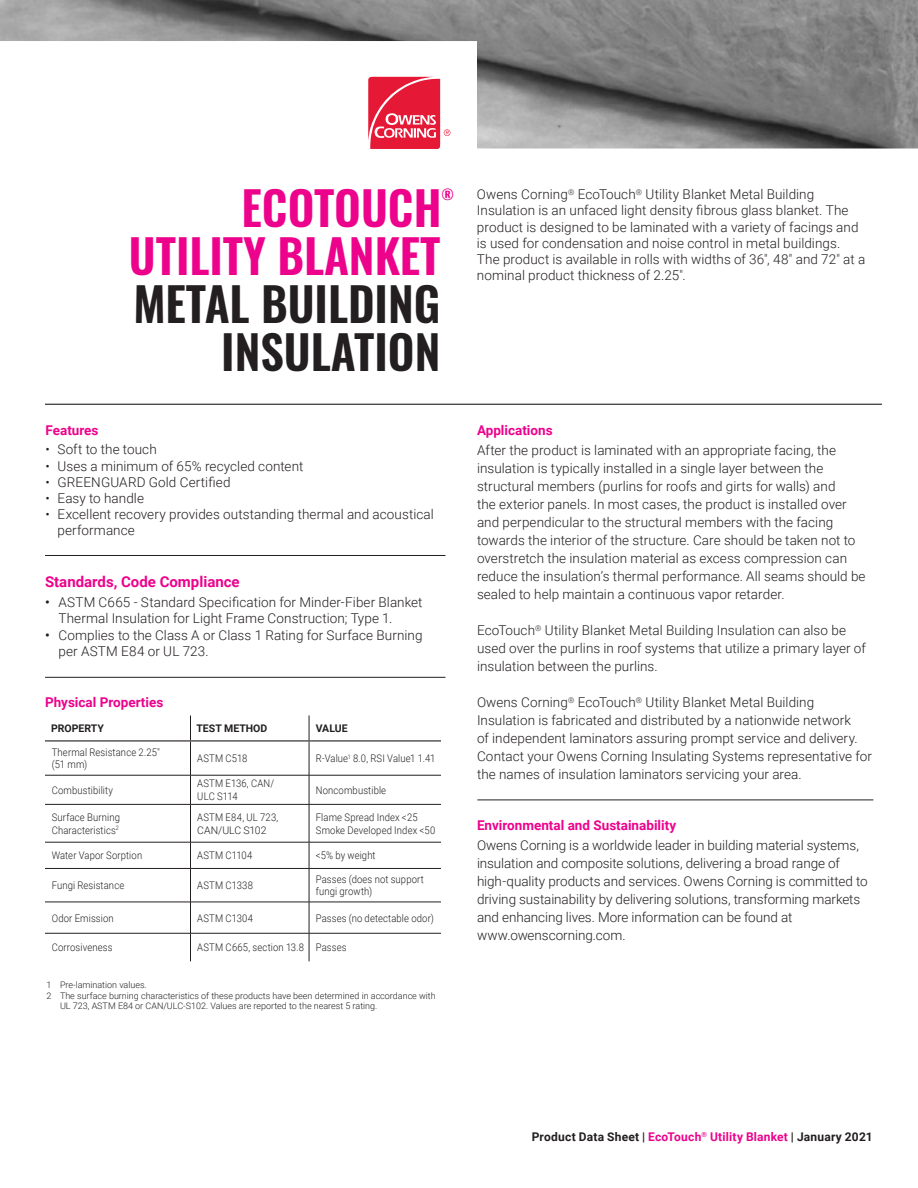
<style>
.page{position:relative;width:918px;height:1188px;background:#fff}
.page>*{position:absolute;margin:0;border:0;box-sizing:border-box;transform-origin:0 0}
.t1{font:46.5px/48px "Oswald";color:#231f20;text-align:right}
.t2{font:46.5px "Oswald";color:#ed028c}
.t3{font:700 15px "Roboto";color:#ed028c}
.t4{font:13.95px "Oswald";color:#ed028c}
.Bullets__small{font:300 13.5px/18px "Roboto";letter-spacing:.005em;color:#231f20}
.Product__body_bullet{font:300 13.5px/18px "Roboto";letter-spacing:-.005em;color:#231f20}
.Product__titles{font:700 13.5px "Roboto";color:#ed028c}
.Bullets__small-2{font:700 12px "Roboto";letter-spacing:.02em;color:#231f20}
.Table_Body{font:300 10.5px/12.6px "Roboto";letter-spacing:.015em;color:#231f20;scale:.9 1}
.t5{font:700 10.5px "Roboto";color:#231f20}
.t6{font:300 9px/10.8px "Roboto";color:#231f20}
.s1{font-weight:500}
.s2{color:#ed028c}
</style>
<div class="page">
<hr style="left:477px;top:800px;width:396px;height:1px;background:#231f20">
<img style="left:0;top:0;width:918px;height:149px">
<hr style="left:45px;top:404px;width:837px;height:1px;background:#231f20">
<hr style="left:45px;top:555px;width:401px;height:1px;background:#231f20">
<hr style="left:45px;top:677px;width:401px;height:1px;background:#231f20">
<svg style="left:190px;top:715px;width:1px;height:25px"></svg>
<svg style="left:309px;top:715px;width:1px;height:25px"></svg>
<hr style="left:45px;top:740px;width:145px;height:1px;background:#231f20">
<hr style="left:190px;top:740px;width:119px;height:1px;background:#231f20">
<hr style="left:309px;top:740px;width:132px;height:1px;background:#231f20">
<hr style="left:190px;top:741px;width:1px;height:34px;background:#231f20">
<hr style="left:309px;top:741px;width:1px;height:34px;background:#231f20">
<hr style="left:45px;top:775px;width:145px;height:1px;background:#231f20">
<hr style="left:190px;top:775px;width:119px;height:1px;background:#231f20">
<svg style="left:190px;top:775px;width:1px;height:29px"></svg>
<hr style="left:309px;top:775px;width:132px;height:1px;background:#231f20">
<svg style="left:309px;top:775px;width:1px;height:29px"></svg>
<hr style="left:45px;top:804px;width:145px;height:1px;background:#231f20">
<hr style="left:190px;top:804px;width:119px;height:1px;background:#231f20">
<hr style="left:190px;top:805px;width:1px;height:37px;background:#231f20">
<hr style="left:309px;top:804px;width:132px;height:1px;background:#231f20">
<hr style="left:309px;top:805px;width:1px;height:37px;background:#231f20">
<hr style="left:45px;top:842px;width:145px;height:1px;background:#231f20">
<hr style="left:190px;top:842px;width:119px;height:1px;background:#231f20">
<svg style="left:190px;top:842px;width:1px;height:26px"></svg>
<hr style="left:309px;top:842px;width:132px;height:1px;background:#231f20">
<svg style="left:309px;top:842px;width:1px;height:26px"></svg>
<hr style="left:45px;top:868px;width:145px;height:1px;background:#231f20">
<hr style="left:190px;top:868px;width:119px;height:1px;background:#231f20">
<hr style="left:190px;top:869px;width:1px;height:33px;background:#231f20">
<hr style="left:309px;top:868px;width:132px;height:1px;background:#231f20">
<hr style="left:309px;top:869px;width:1px;height:33px;background:#231f20">
<hr style="left:45px;top:902px;width:145px;height:1px;background:#231f20">
<hr style="left:190px;top:902px;width:119px;height:1px;background:#231f20">
<hr style="left:190px;top:902px;width:1px;height:31px;background:#231f20">
<hr style="left:309px;top:902px;width:132px;height:1px;background:#231f20">
<hr style="left:309px;top:902px;width:1px;height:31px;background:#231f20">
<hr style="left:45px;top:933px;width:145px;height:1px;background:#231f20">
<hr style="left:190px;top:933px;width:119px;height:1px;background:#231f20">
<svg style="left:190px;top:933px;width:1px;height:28px"></svg>
<hr style="left:309px;top:933px;width:132px;height:1px;background:#231f20">
<svg style="left:309px;top:933px;width:1px;height:28px"></svg>
<h1 class="t2" style="left:242px;top:167px;width:201px">ECOTOUCH</h1>
<h1 class="t4" style="left:442px;top:182px;width:14px">®</h1>
<h1 class="t2" style="left:129px;top:215px;width:313px">UTILITY BLANKET</h1>
<h1 class="t1" style="left:134px;top:276px;width:308px">METAL BUILDING<br>INSULATION</h1>
<p class="Product__titles" style="left:46px;top:420px;width:54px">Features</p>
<p class="Bullets__small" style="left:46px;top:440px;width:113px">• Soft to the touch</p>
<p class="Bullets__small" style="left:46px;top:456px;width:259px">• Uses a minimum of 65% recycled content</p>
<p class="Bullets__small" style="left:46px;top:472px;width:187px">• GREENGUARD Gold Certified</p>
<p class="Bullets__small" style="left:46px;top:489px;width:100px">• Easy to handle</p>
<p class="Bullets__small" style="left:58px;top:506px;width:378px;line-height:16.2px;text-indent:-12px">• Excellent recovery provides outstanding thermal and acoustical performance</p>
<p class="t3" style="left:45px;top:571px;width:196px">Standards, Code Compliance</p>
<p class="Bullets__small" style="left:58px;top:593px;width:366px;line-height:16.2px;text-indent:-14px"><span class="s1">•</span> ASTM C665 - Standard Specification for Minder-Fiber Blanket<br>Thermal Insulation for Light Frame Construction; Type 1.</p>
<p class="Bullets__small" style="left:58px;top:626px;width:366px;line-height:16.5px;text-indent:-14px"><span class="s1">•</span> Complies to the Class A or Class 1 Rating for Surface Burning per ASTM E84 or UL 723.</p>
<p class="Product__titles" style="left:45px;top:693px;width:120px">Physical Properties</p>
<p class="t5" style="left:51px;top:721px;width:54px">PROPERTY</p>
<p class="t5" style="left:196px;top:721px;width:72px">TEST METHOD</p>
<p class="t5" style="left:316px;top:721px;width:33px">VALUE</p>
<p class="Table_Body" style="left:52px;top:745px;width:122px">Thermal Resistance 2.25″ (51 mm)</p>
<p class="Table_Body" style="left:197px;top:752px;width:57px">ASTM C518</p>
<p class="Table_Body" style="left:316px;top:752px;width:134px">R-Value<sup>1</sup> 8.0, RSI Value1 1.41</p>
<p class="Table_Body" style="left:52px;top:783px;width:70px">Combustibility</p>
<p class="Table_Body" style="left:197px;top:777px;width:87px">ASTM E136, CAN/<br>ULC S114</p>
<p class="Table_Body" style="left:316px;top:783px;width:80px">Noncombustible</p>
<p class="Table_Body" style="left:52px;top:811px;width:77px">Surface Burning<br>Characteristics<sup>2</sup></p>
<p class="Table_Body" style="left:197px;top:811px;width:92px">ASTM E84, UL 723,<br>CAN/ULC S102</p>
<p class="Table_Body" style="left:316px;top:811px;width:115px">Flame Spread Index &lt;25</p>
<p class="Table_Body" style="left:316px;top:823px;width:134px">Smoke Developed Index &lt;50</p>
<p class="Table_Body" style="left:52px;top:849px;width:102px">Water Vapor Sorption</p>
<p class="Table_Body" style="left:197px;top:849px;width:63px">ASTM C1104</p>
<p class="Table_Body" style="left:316px;top:849px;width:68px">&lt;5% by weight</p>
<p class="Table_Body" style="left:52px;top:879px;width:82px">Fungi Resistance</p>
<p class="Table_Body" style="left:197px;top:879px;width:64px">ASTM C1338</p>
<p class="Table_Body" style="left:316px;top:872px;width:122px">Passes (does not support fungi growth)</p>
<p class="Table_Body" style="left:52px;top:911px;width:70px">Odor Emission</p>
<p class="Table_Body" style="left:197px;top:911px;width:64px">ASTM C1304</p>
<p class="Table_Body" style="left:316px;top:911px;width:133px">Passes (no detectable odor)</p>
<p class="Table_Body" style="left:52px;top:941px;width:69px">Corrosiveness</p>
<p class="Table_Body" style="left:197px;top:941px;width:120px">ASTM C665, section 13.8</p>
<p class="Table_Body" style="left:316px;top:941px;width:36px">Passes</p>
<p class="t6" style="left:46px;top:979px;width:102px">1 Pre-lamination values.</p>
<p class="t6" style="left:60px;top:990px;width:377px;text-indent:-14px">2 The surface burning characteristics of these products have been determined in accordance with<br>UL 723, ASTM E84 or CAN/ULC-S102. Values are reported to the nearest 5 rating.</p>
<p class="Bullets__small" style="left:477px;top:186px;width:390px;line-height:16.2px">Owens Corning<sup>®</sup> EcoTouch<sup>®</sup> Utility Blanket Metal Building Insulation is an unfaced light density fibrous glass blanket. The product is designed to be laminated with a variety of facings and is used for condensation and noise control in metal buildings.<br>The product is available in rolls with widths of 36″, 48″ and 72″ at a nominal product thickness of 2.25″.</p>
<p class="Product__titles" style="left:477px;top:421px;width:77px">Applications</p>
<p class="Bullets__small" style="left:477px;top:441px;width:390px">After the product is laminated with an appropriate facing, the insulation is typically installed in a single layer between the structural members (purlins for roofs and girts for walls) and<br>the exterior panels. In most cases, the product is installed over and perpendicular to the structural members with the facing towards the interior of the structure. Care should be taken not to overstretch the insulation material as excess compression can reduce the insulation’s thermal performance. All seams should be sealed to help maintain a continuous vapor retarder.</p>
<p class="Bullets__small" style="left:477px;top:621px;width:390px">EcoTouch<sup>®</sup> Utility Blanket Metal Building Insulation can also be used over the purlins in roof systems that utilize a primary layer of insulation between the purlins.</p>
<p class="Bullets__small" style="left:477px;top:693px;width:396px">Owens Corning<sup>®</sup> EcoTouch<sup>®</sup> Utility Blanket Metal Building Insulation is fabricated and distributed by a nationwide network<br>of independent laminators assuring prompt service and delivery.<br>Contact your Owens Corning Insulating Systems representative for the names of insulation laminators servicing your area.</p>
<p class="Product__titles" style="left:477px;top:816px;width:201px">Environmental and Sustainability</p>
<p class="Product__body_bullet" style="left:477px;top:835px;width:392px">Owens Corning is a worldwide leader in building material systems, insulation and composite solutions, delivering a broad range of high-quality products and services. Owens Corning is committed to driving sustainability by delivering solutions, transforming markets and enhancing lives. More information can be found at www.owenscorning.com.</p>
<p class="Bullets__small-2" style="left:532px;top:1128px;width:342px">Product Data Sheet | <span class="s2">EcoTouch</span><sup>®</sup> <span class="s2">Utility Blanket</span> | January 2021</p>
</div>
